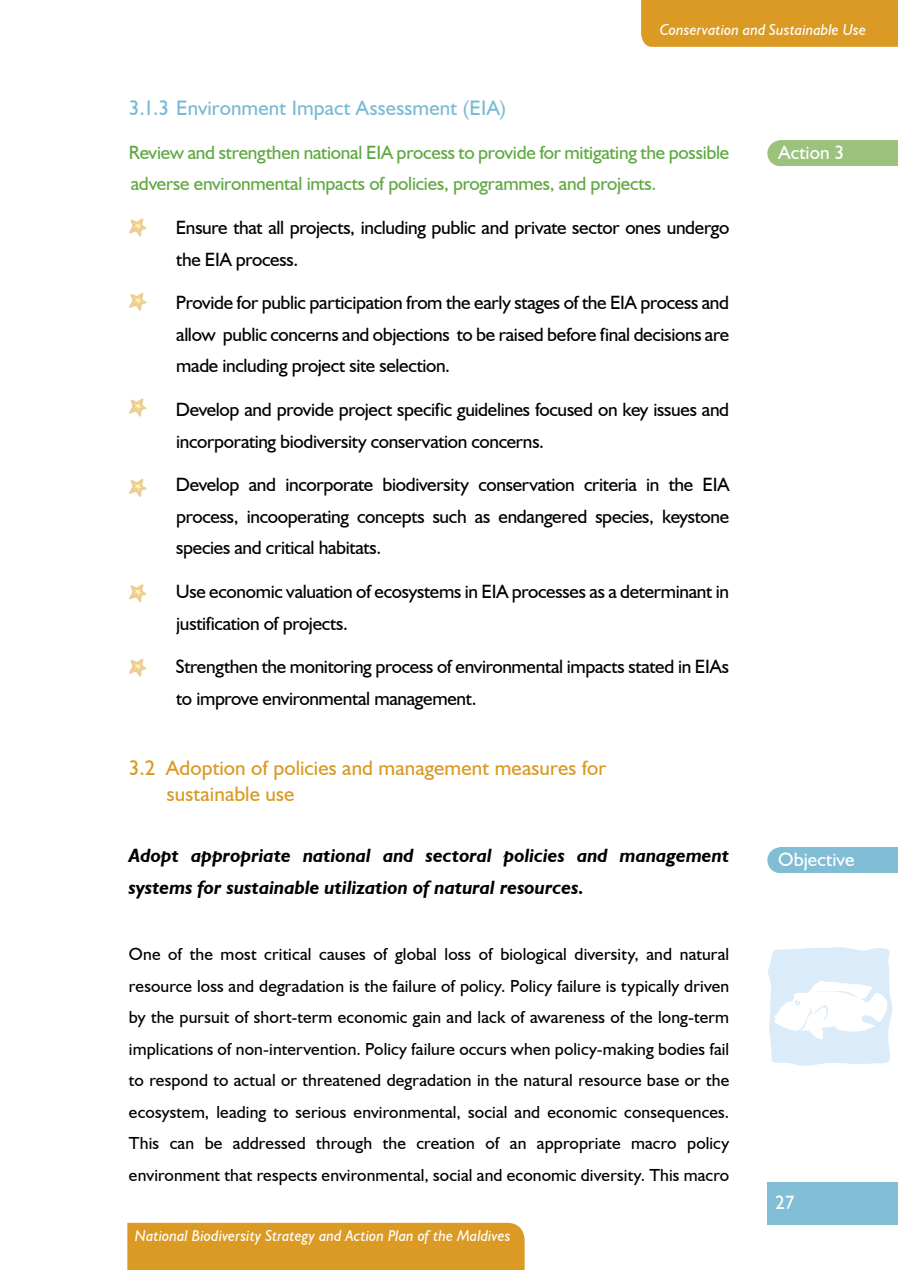
<style>
.page{position:relative;width:898px;height:1270px;background:#fff}
.page>*{position:absolute;margin:0;border:0;box-sizing:border-box;transform-origin:0 0}
.t1{font:21px "Humanist 521 BT";letter-spacing:.005em;color:#da9a23}
.t2{font:21px "Humanist 521 BT";letter-spacing:.005em;color:#79bad3}
.t3{font:19.25px/31.5px "Humanist 521 BT";letter-spacing:-.015em;color:#000}
.t4{font:19.25px/31.5px "Humanist 521 BT";letter-spacing:-.015em;color:#5fa841}
.t5{font:italic 700 19.25px/31.5px "Humanist 521 BT";letter-spacing:.005em;color:#000}
.t6{font:19.25px "Humanist 521 BT";color:#fff}
.t7{font:17.5px/31.5px "Humanist 521 BT";letter-spacing:.01em;color:#000;text-align:justify}
.t8{font:italic 15.75px "Humanist 521 BT";letter-spacing:.005em;color:#fff}
</style>
<div class="page">
<div style="left:127px;top:1223px;width:398px;height:47px;background:#da9a23"></div>
<div style="left:767px;top:1182px;width:131px;height:43px;background:#82bed5"></div>
<div style="left:767px;top:140px;width:26px;height:26px;background:#9bc37e;border-radius:50%"></div>
<div style="left:779px;top:140px;width:119px;height:26px;background:#9bc37e"></div>
<div style="left:767px;top:847px;width:26px;height:26px;background:#81bdd5;border-radius:50%"></div>
<div style="left:779px;top:847px;width:119px;height:26px;background:#81bdd5"></div>
<div style="left:641px;top:0;width:257px;height:47px;background:#da9a23"></div>
<svg style="left:768px;top:947px;width:124px;height:119px"></svg>
<svg style="left:129px;top:218px;width:18px;height:19px"></svg>
<svg style="left:129px;top:292px;width:18px;height:19px"></svg>
<svg style="left:129px;top:398px;width:18px;height:19px"></svg>
<svg style="left:129px;top:478px;width:18px;height:19px"></svg>
<svg style="left:129px;top:584px;width:18px;height:19px"></svg>
<svg style="left:129px;top:658px;width:18px;height:19px"></svg>
<p class="t8" style="left:660px;top:20px;width:208px">Conservation and Sustainable Use</p>
<p class="t2" style="left:129px;top:95px;width:379px">3.1.3 Environment Impact Assessment (EIA)</p>
<p class="t4" style="left:129px;top:136px;width:602px">Review and strengthen national EIA process to provide for mitigating the possible adverse environmental impacts of policies, programmes, and projects.</p>
<p class="t3" style="left:176px;top:211px;width:555px">Ensure that all projects, including public and private sector ones undergo the EIA process.</p>
<p class="t3" style="left:176px;top:287px;width:555px;text-align:justify">Provide for public participation from the early stages of the EIA process and allow public concerns and objections to be raised before final decisions are made including project site selection.</p>
<p class="t3" style="left:176px;top:393px;width:555px">Develop and provide project specific guidelines focused on key issues and incorporating biodiversity conservation concerns.</p>
<p class="t3" style="left:176px;top:469px;width:555px;text-align:justify">Develop and incorporate biodiversity conservation criteria in the EIA process, incooperating concepts such as endangered species, keystone species and critical habitats.</p>
<p class="t3" style="left:176px;top:575px;width:555px">Use economic valuation of ecosystems in EIA processes as a determinant in justification of projects.</p>
<p class="t3" style="left:176px;top:651px;width:555px">Strengthen the monitoring process of environmental impacts stated in EIAs to improve environmental management.</p>
<p class="t1" style="left:129px;top:755px;width:479px">3.2 Adoption of policies and management measures for</p>
<p class="t1" style="left:167px;top:781px;width:129px">sustainable use</p>
<p class="t5" style="left:129px;top:840px;width:602px">Adopt appropriate national and sectoral policies and management systems for sustainable utilization of natural resources.</p>
<p class="t7" style="left:129px;top:938px;width:602px">One of the most critical causes of global loss of biological diversity, and natural resource loss and degradation is the failure of policy. Policy failure is typically driven by the pursuit of short-term economic gain and lack of awareness of the long-term implications of non-intervention. Policy failure occurs when policy-making bodies fail to respond to actual or threatened degradation in the natural resource base or the ecosystem, leading to serious environmental, social and economic consequences.<br>This can be addressed through the creation of an appropriate macro policy environment that respects environmental, social and economic diversity. This macro</p>
<p class="t8" style="left:135px;top:1226px;width:377px">National Biodiversity Strategy and Action Plan of the Maldives</p>
<p class="t6" style="left:779px;top:141px;width:67px">Action 3</p>
<p class="t6" style="left:778px;top:848px;width:78px">Objective</p>
<p class="t6" style="left:775px;top:1191px;width:21px">27</p>
</div>
